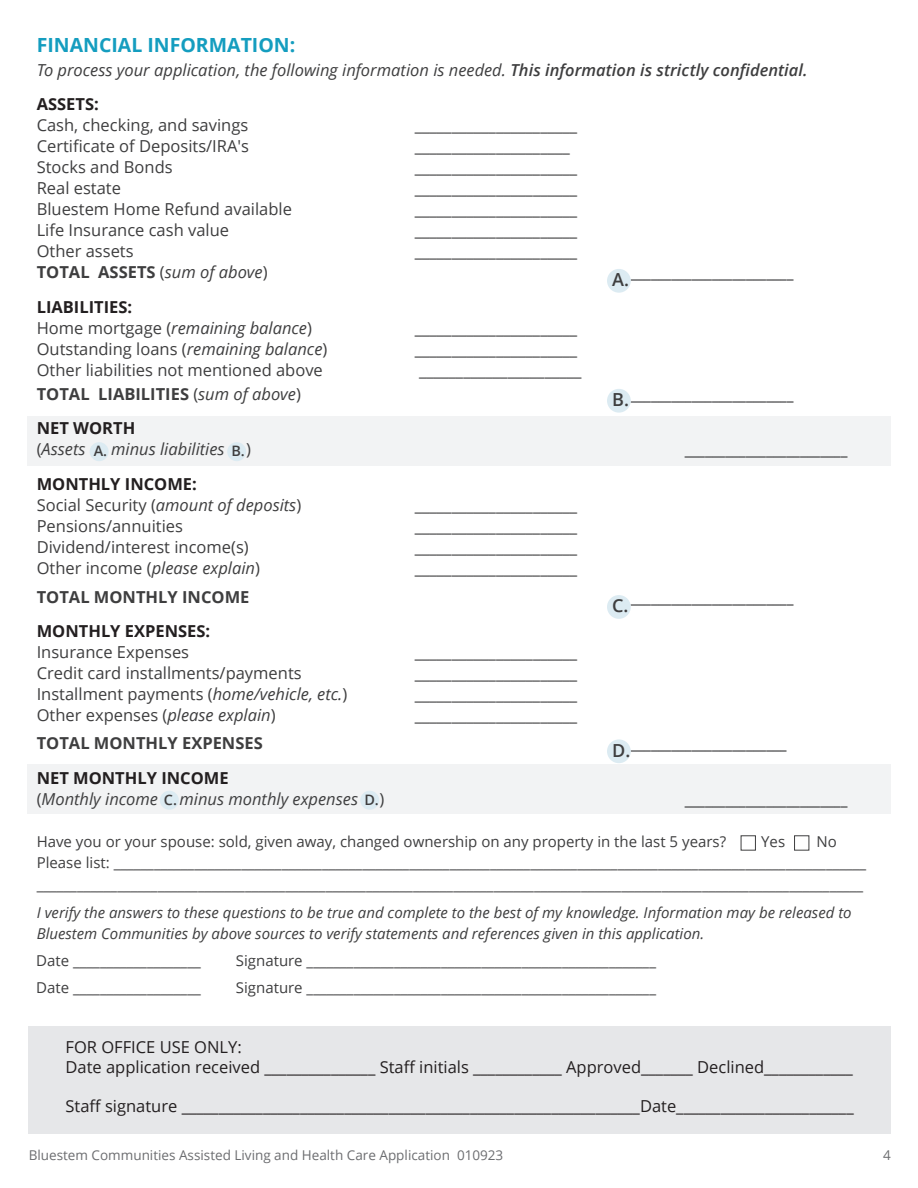
<style>
.page{position:relative;width:918px;height:1188px;background:#fff}
.page>*{position:absolute;margin:0;border:0;box-sizing:border-box;transform-origin:0 0}
.t1{font:700 19.5px "Open Sans";color:#149dbf}
.t2{font:600 18px "Open Sans";color:#3e3e3f}
.t3{font:16.5px "Open Sans";color:#3e3e3f}
.t4{font:700 16.5px "Open Sans";color:#3e3e3f}
.t5{font:16.5px "Open Sans";color:#231f20}
.t6{font:italic 16.5px "Open Sans";color:#3e3e3f}
.t7{font:700 16.5px/21px "Open Sans";color:#231f20}
.t8{font:15px/22.5px "Open Sans";color:#3e3e3f}
.t9{font:italic 15px/21.6px "Open Sans";color:#3e3e3f}
.t10{font:600 14.4px "Open Sans";color:#3e3e3f}
.t11{font:13.5px "Open Sans";color:#6c6d70}
.s1{font-weight:600}
.s2{font-weight:400}
.s3{font-weight:400;font-style:italic}
.s4{font-style:normal}
.s5{font-style:italic}
.s6{font-weight:400;color:#3e3e3f}
.s7{font-weight:400;font-style:italic;color:#3e3e3f}
</style>
<div class="page">
<div style="left:27px;top:416px;width:864px;height:50px;background:#f2f3f4"></div>
<div style="left:27px;top:764px;width:864px;height:50px;background:#f2f3f4"></div>
<div style="left:607px;top:269px;width:24px;height:24px;background:#dcebf2;border-radius:50%"></div>
<div style="left:160px;top:791px;width:19px;height:19px;background:#dcebf2;border-radius:50%"></div>
<div style="left:90px;top:442px;width:19px;height:19px;background:#dcebf2;border-radius:50%"></div>
<div style="left:360px;top:791px;width:19px;height:19px;background:#dcebf2;border-radius:50%"></div>
<div style="left:227px;top:442px;width:19px;height:19px;background:#dcebf2;border-radius:50%"></div>
<div style="left:607px;top:389px;width:24px;height:24px;background:#dcebf2;border-radius:50%"></div>
<div style="left:607px;top:595px;width:24px;height:24px;background:#dcebf2;border-radius:50%"></div>
<div style="left:607px;top:739px;width:24px;height:24px;background:#dcebf2;border-radius:50%"></div>
<div style="left:29px;top:1026px;width:862px;height:108px;background:#e6e7e9"></div>
<div style="left:741px;top:835px;width:15px;height:16px;border:1px solid #3e3e3f"></div>
<div style="left:794px;top:835px;width:15px;height:16px;border:1px solid #3e3e3f"></div>
<p class="t1" style="left:37px;top:31px;width:260px">FINANCIAL INFORMATION:</p>
<p class="t6" style="left:37px;top:58px;width:772px">To process your application, the following information is needed. <span class="s1">This information is strictly confidential.</span></p>
<p class="t7" style="left:37px;top:93px;width:64px">ASSETS:</p>
<p class="t3" style="left:37px;top:114px;width:213px">Cash, checking, and savings</p>
<p class="t3" style="left:415px;top:114px;width:164px">______________________</p>
<p class="t3" style="left:37px;top:135px;width:214px">Certificate of Deposits/IRA's</p>
<p class="t3" style="left:415px;top:135px;width:157px">_____________________</p>
<p class="t3" style="left:37px;top:156px;width:138px">Stocks and Bonds</p>
<p class="t3" style="left:415px;top:156px;width:164px">______________________</p>
<p class="t3" style="left:37px;top:177px;width:86px">Real estate</p>
<p class="t3" style="left:415px;top:177px;width:164px">______________________</p>
<p class="t3" style="left:37px;top:198px;width:257px">Bluestem Home Refund available</p>
<p class="t3" style="left:415px;top:198px;width:164px">______________________</p>
<p class="t3" style="left:37px;top:219px;width:194px">Life Insurance cash value</p>
<p class="t3" style="left:415px;top:219px;width:164px">______________________</p>
<p class="t3" style="left:37px;top:240px;width:98px">Other assets</p>
<p class="t3" style="left:415px;top:240px;width:164px">______________________</p>
<p class="t4" style="left:37px;top:261px;width:232px">TOTAL ASSETS <span class="s2">(</span><span class="s3">sum of above</span><span class="s2">)</span></p>
<p class="t4" style="left:631px;top:261px;width:164px">________________________</p>
<p class="t7" style="left:37px;top:296px;width:97px">LIABILITIES:</p>
<p class="t6" style="left:37px;top:316px;width:277px"><span class="s4">Home mortgage (</span>remaining balance<span class="s4">)</span></p>
<p class="t3" style="left:415px;top:316px;width:164px">______________________</p>
<p class="t3" style="left:37px;top:337px;width:292px">Outstanding loans (<span class="s5">remaining balance</span>)</p>
<p class="t3" style="left:415px;top:337px;width:164px">______________________</p>
<p class="t3" style="left:37px;top:358px;width:288px">Other liabilities not mentioned above</p>
<p class="t3" style="left:419px;top:358px;width:164px">______________________</p>
<p class="t4" style="left:37px;top:382px;width:266px">TOTAL LIABILITIES <span class="s2">(</span><span class="s3">sum of above</span><span class="s2">)</span></p>
<p class="t4" style="left:631px;top:382px;width:164px">________________________</p>
<p class="t7" style="left:37px;top:417px;width:100px">NET WORTH <span class="s6">(</span><span class="s7">Assets</span></p>
<p class="t2" style="left:612px;top:267px;width:18px">A.</p>
<p class="t2" style="left:612px;top:387px;width:18px">B.</p>
<p class="t6" style="left:111px;top:438px;width:115px">minus liabilities</p>
<p class="t3" style="left:246px;top:438px;width:6px">)</p>
<p class="t10" style="left:94px;top:441px;width:15px">A.</p>
<p class="t10" style="left:231px;top:441px;width:15px">B.</p>
<p class="t4" style="left:685px;top:438px;width:164px">________________________</p>
<p class="t7" style="left:37px;top:473px;width:162px">MONTHLY INCOME:</p>
<p class="t3" style="left:37px;top:493px;width:266px">Social Security (<span class="s5">amount of deposits</span>)</p>
<p class="t3" style="left:37px;top:514px;width:148px">Pensions/annuities</p>
<p class="t3" style="left:37px;top:535px;width:214px">Dividend/interest income(s)</p>
<p class="t3" style="left:37px;top:556px;width:225px">Other income (<span class="s5">please explain</span>)</p>
<p class="t4" style="left:37px;top:585px;width:214px">TOTAL MONTHLY INCOME</p>
<p class="t7" style="left:37px;top:621px;width:175px">MONTHLY EXPENSES:</p>
<p class="t3" style="left:37px;top:641px;width:154px">Insurance Expenses</p>
<p class="t3" style="left:37px;top:662px;width:267px">Credit card installments/payments</p>
<p class="t3" style="left:37px;top:683px;width:312px">Installment payments (<span class="s5">home/vehicle, etc.</span>)</p>
<p class="t3" style="left:37px;top:704px;width:240px">Other expenses (<span class="s5">please explain</span>)</p>
<p class="t4" style="left:37px;top:732px;width:228px">TOTAL MONTHLY EXPENSES</p>
<p class="t7" style="left:37px;top:767px;width:194px">NET MONTHLY INCOME <span class="s6">(</span><span class="s7">Monthly income</span></p>
<p class="t6" style="left:180px;top:787px;width:180px">minus monthly expenses</p>
<p class="t3" style="left:380px;top:787px;width:6px">)</p>
<p class="t10" style="left:164px;top:789px;width:15px">C.</p>
<p class="t10" style="left:364px;top:789px;width:16px">D.</p>
<p class="t3" style="left:415px;top:493px;width:164px">______________________</p>
<p class="t3" style="left:415px;top:514px;width:164px">______________________</p>
<p class="t3" style="left:415px;top:535px;width:164px">______________________</p>
<p class="t3" style="left:415px;top:556px;width:164px">______________________</p>
<p class="t3" style="left:415px;top:641px;width:164px">______________________</p>
<p class="t3" style="left:415px;top:662px;width:164px">______________________</p>
<p class="t3" style="left:415px;top:683px;width:164px">______________________</p>
<p class="t3" style="left:415px;top:704px;width:164px">______________________</p>
<p class="t2" style="left:612px;top:593px;width:18px">C.</p>
<p class="t4" style="left:631px;top:585px;width:164px">________________________</p>
<p class="t2" style="left:612px;top:738px;width:20px">D.</p>
<p class="t4" style="left:631px;top:732px;width:157px">_______________________</p>
<p class="t4" style="left:685px;top:787px;width:164px">________________________</p>
<p class="t8" style="left:37px;top:829px;width:691px">Have you or your spouse: sold, given away, changed ownership on any property in the last 5 years?</p>
<p class="t8" style="left:761px;top:829px;width:25px">Yes</p>
<p class="t8" style="left:816px;top:829px;width:22px">No</p>
<p class="t8" style="left:37px;top:850px;width:831px">Please list: ________________________________________________________________________________________________________________ ___________________________________________________________________________________________________________________________</p>
<p class="t9" style="left:37px;top:901px;width:816px">I verify the answers to these questions to be true and complete to the best of my knowledge. Information may be released to<br>Bluestem Communities by above sources to verify statements and references given in this application.</p>
<p class="t8" style="left:36px;top:948px;width:166px">Date ___________________</p>
<p class="t8" style="left:236px;top:948px;width:422px">Signature ____________________________________________________</p>
<p class="t8" style="left:36px;top:976px;width:166px">Date ___________________</p>
<p class="t8" style="left:236px;top:976px;width:422px">Signature ____________________________________________________</p>
<p class="t5" style="left:66px;top:1036px;width:178px">FOR OFFICE USE ONLY:</p>
<p class="t5" style="left:66px;top:1055px;width:789px">Date application received _______________ Staff initials ____________ Approved_______ Declined____________</p>
<p class="t5" style="left:66px;top:1094px;width:790px">Staff signature ______________________________________________________________Date________________________</p>
<p class="t11" style="left:29px;top:1146px;width:476px">Bluestem Communities Assisted Living and Health Care Application 010923</p>
<p class="t11" style="left:883px;top:1146px;width:9px">4</p>
</div>
